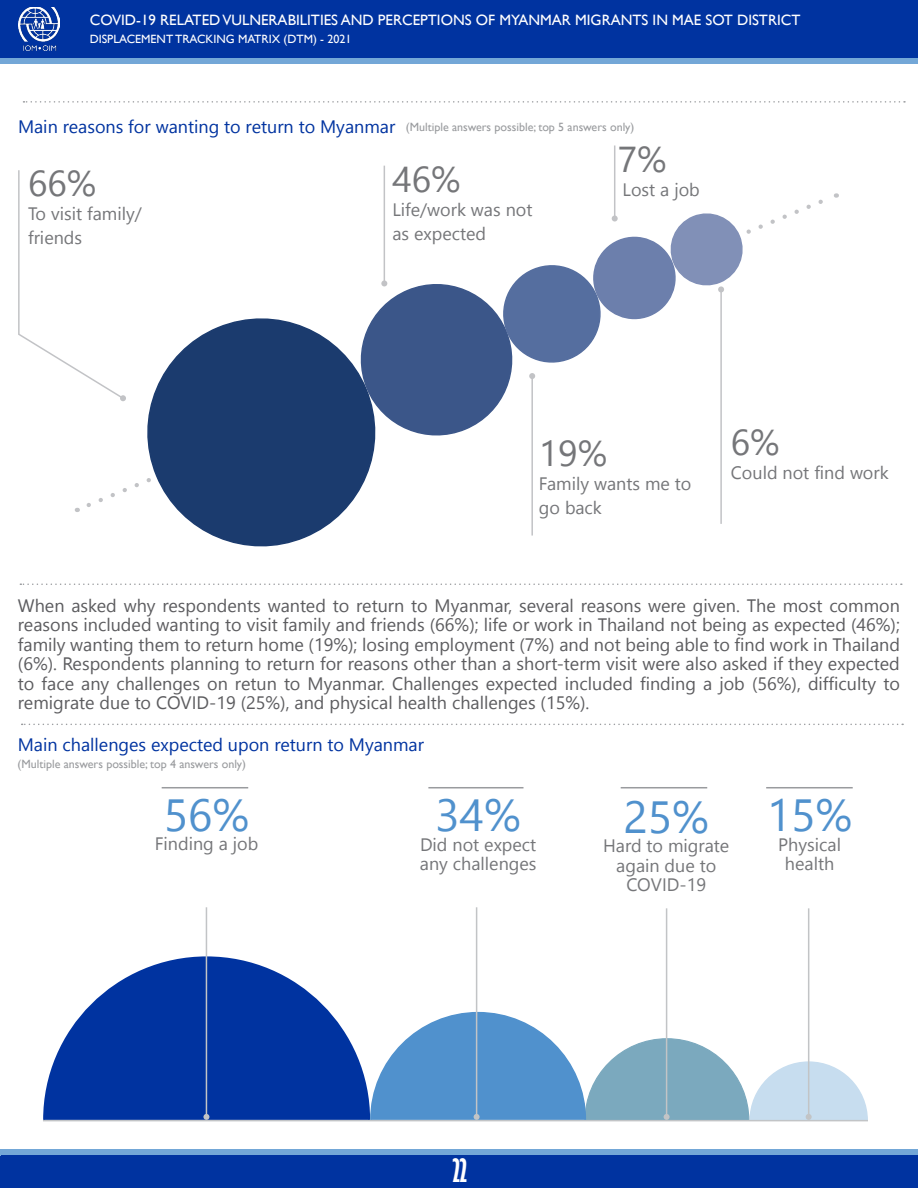
<style>
.page{position:relative;width:918px;height:1188px;background:#fff}
.page>*{position:absolute;margin:0;border:0;box-sizing:border-box;transform-origin:0 0}
.t1{font:45px "Nirmala UI";color:#5091cd}
.t2{font:36px "Nirmala UI";color:#757679}
.t3{font:700 extra-condensed 30px "Gill Sans";color:#fff}
.t4{font:18px/19.5px "Nirmala UI";color:#5c5c5f;text-align:justify}
.t5{font:18px/24px "Nirmala UI";color:#757679}
.t6{font:18px "Nirmala UI";color:#0033a0}
.Book_name{font:15px "Gill Sans";color:#fff}
.t7{font:12px "Gill Sans";color:#999b9e}
.Book_name-2{font:12px "Gill Sans";color:#fff}
</style>
<div class="page">
<svg style="left:43px;top:956px;width:326px;height:166px;fill:#0033a0"></svg>
<div style="left:0;top:0;width:918px;height:58px;background:#0033a0"></div>
<div style="left:0;top:1155px;width:918px;height:33px;background:#0033a0"></div>
<div style="left:0;top:58px;width:918px;height:6px;background:#73a7d7"></div>
<div style="left:0;top:1149px;width:918px;height:6px;background:#73a7d7"></div>
<img style="left:18px;top:8px;width:41px;height:43px">
<svg style="left:23px;top:101px;width:882px;height:2px"></svg>
<svg style="left:134px;top:318px;width:241px;height:229px"></svg>
<hr style="left:18px;top:170px;width:2px;height:165px;background:#c2c3c6">
<svg style="left:19px;top:332px;width:107px;height:69px"></svg>
<hr style="left:384px;top:166px;width:1px;height:117px;background:#c2c3c6">
<hr style="left:614px;top:145px;width:1px;height:74px;background:#c2c3c6">
<hr style="left:720px;top:289px;width:2px;height:235px;background:#c2c3c6">
<hr style="left:531px;top:376px;width:2px;height:160px;background:#c2c3c6">
<svg style="left:351px;top:209px;width:396px;height:236px"></svg>
<svg style="left:22px;top:724px;width:881px;height:1px"></svg>
<hr style="left:43px;top:1120px;width:825px;height:1px;background:#c2c4c6">
<hr style="left:162px;top:787px;width:86px;height:1px;background:#999b9e">
<hr style="left:428px;top:787px;width:96px;height:1px;background:#999b9e">
<hr style="left:621px;top:787px;width:86px;height:1px;background:#999b9e">
<hr style="left:206px;top:907px;width:1px;height:210px;background:#c2c4c6">
<svg style="left:203px;top:1114px;width:6px;height:6px"></svg>
<hr style="left:766px;top:787px;width:87px;height:1px;background:#999b9e">
<hr style="left:476px;top:907px;width:1px;height:210px;background:#c2c4c6">
<hr style="left:666px;top:908px;width:1px;height:209px;background:#c2c4c6">
<hr style="left:808px;top:908px;width:1px;height:209px;background:#c2c4c6">
<svg style="left:369px;top:1011px;width:499px;height:111px"></svg>
<svg style="left:20px;top:584px;width:882px;height:1px"></svg>
<p class="Book_name" style="left:90px;top:12px;width:712px">COVID-19 RELATED VULNERABILITIES AND PERCEPTIONS OF MYANMAR MIGRANTS IN MAE SOT DISTRICT</p>
<p class="Book_name-2" style="left:90px;top:32px;width:263px">DISPLACEMENT TRACKING MATRIX (DTM) - 2021</p>
<p class="t6" style="left:18px;top:112px;width:379px">Main reasons for wanting to return to Myanmar</p>
<p class="t2" style="left:28px;top:155px;width:70px">66%</p>
<p class="t5" style="left:28px;top:201px;width:115px">To visit family/ friends</p>
<p class="t7" style="left:406px;top:120px;width:230px">(Multiple answers possible; top 5 answers only)</p>
<p class="t2" style="left:618px;top:131px;width:50px">7%</p>
<p class="t5" style="left:623px;top:176px;width:79px">Lost a job</p>
<p class="t2" style="left:392px;top:151px;width:70px">46%</p>
<p class="t5" style="left:392px;top:197px;width:142px">Life/work was not as expected</p>
<p class="t2" style="left:539px;top:425px;width:70px">19%</p>
<p class="t5" style="left:539px;top:471px;width:154px">Family wants me to go back</p>
<p class="t2" style="left:731px;top:414px;width:50px">6%</p>
<p class="t5" style="left:731px;top:460px;width:159px">Could not find work</p>
<p class="t4" style="left:18px;top:595px;width:884px">When asked why respondents wanted to return to Myanmar, several reasons were given. The most common reasons included wanting to visit family and friends (66%); life or work in Thailand not being as expected (46%); family wanting them to return home (19%); losing employment (7%) and not being able to find work in Thailand (6%). Respondents planning to return for reasons other than a short-term visit were also asked if they expected to face any challenges on retun to Myanmar. Challenges expected included finding a job (56%), difficulty to remigrate due to COVID-19 (25%), and physical health challenges (15%).</p>
<p class="t6" style="left:18px;top:730px;width:408px">Main challenges expected upon return to Myanmar</p>
<p class="t7" style="left:18px;top:757px;width:230px">(Multiple answers possible; top 4 answers only)</p>
<p class="t1" style="left:164px;top:779px;width:87px">56%</p>
<p class="t5" style="left:155px;top:831px;width:105px">Finding a job</p>
<p class="t1" style="left:436px;top:780px;width:87px">34%</p>
<p class="t5" style="left:420px;top:833px;width:118px;line-height:19.5px">Did not expect any challenges</p>
<p class="t1" style="left:624px;top:782px;width:87px">25%</p>
<p class="t5" style="left:603px;top:835px;width:128px;line-height:19.5px;text-align:center">Hard to migrate again due to<br>COVID-19</p>
<p class="t1" style="left:767px;top:780px;width:87px">15%</p>
<p class="t5" style="left:778px;top:831px;width:64px">Physical</p>
<p class="t5" style="left:785px;top:851px;width:51px">health</p>
<p class="t3" style="left:452px;top:1152px;width:16px">22</p>
</div>
